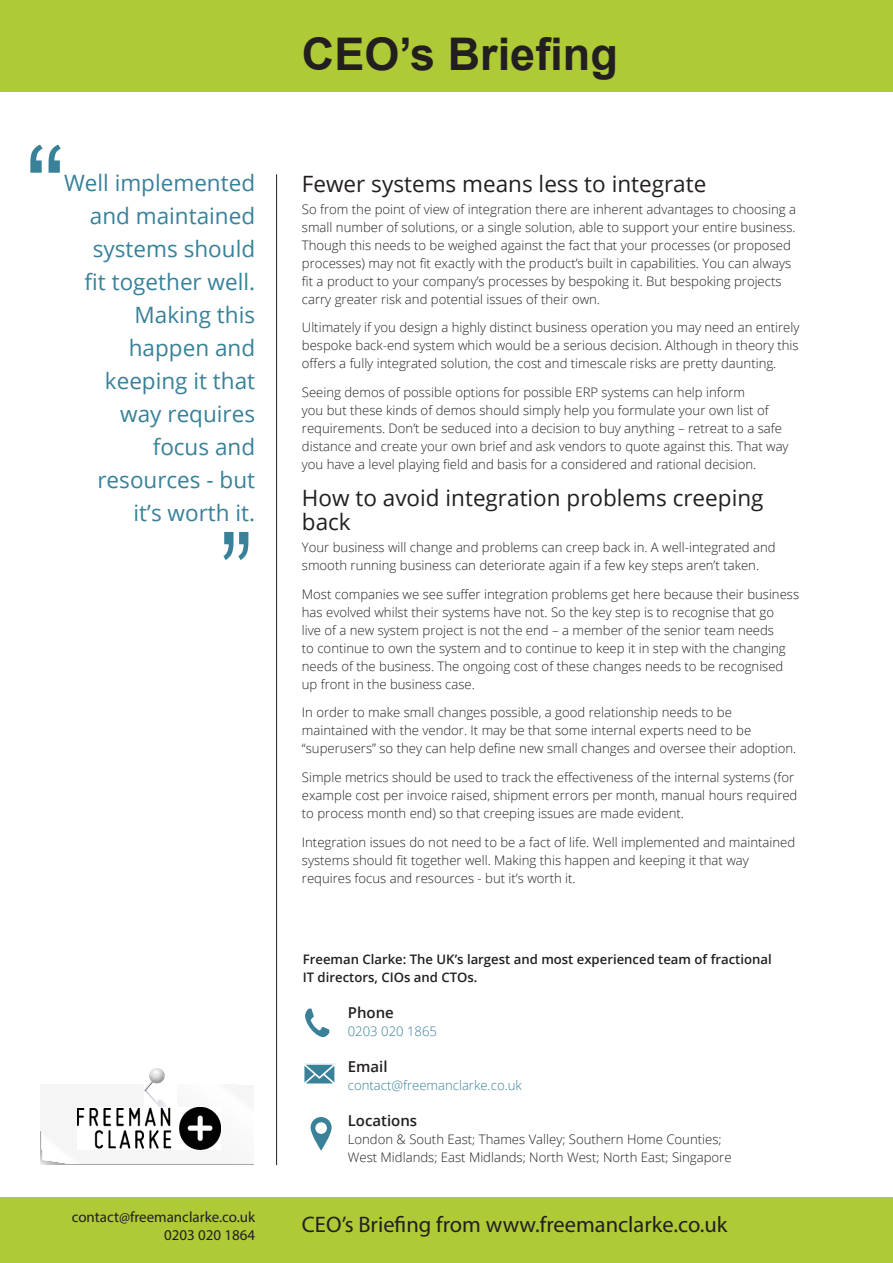
<style>
.page{position:relative;width:893px;height:1263px;background:#fff}
.page>*{position:absolute;margin:0;border:0;box-sizing:border-box;transform-origin:0 0}
.t1{font:120px "Arial";color:#388199}
.t2{font:120px "Arial Narrow";color:#388199}
.t3{font:700 45px "Arial";color:#231f20}
.Pull_quote{font:22.5px/33px "Open Sans";color:#388199;text-align:right}
.Sub_heading{font:22.5px/24px "Open Sans";color:#231f20}
.t4{font:22.5px "Myriad Pro";color:#231f20}
.t5{font:15px/18px "Myriad Pro";color:#231f20;text-align:right}
.body_copy{font:600 15px "Open Sans";color:#231f20}
.body_copy-2{font:300 13.2px/18px "Open Sans";color:#231f20}
.body_copy-3{font:600 13.2px/18px "Open Sans";color:#231f20}
.body_copy-4{font:300 13.2px "Open Sans";color:#388199}
</style>
<div class="page">
<div style="left:0;top:0;width:893px;height:91px;background:#aeca36"></div>
<div style="left:0;top:1197px;width:893px;height:66px;background:#aeca36"></div>
<hr style="left:276px;top:174px;width:1px;height:991px;background:#231f20">
<img style="left:41px;top:1107px;width:212px;height:57px">
<img style="left:144px;top:1069px;width:32px;height:39px">
<img style="left:77px;top:1108px;width:144px;height:41px">
<svg style="left:305px;top:1008px;width:24px;height:29px"></svg>
<svg style="left:311px;top:1117px;width:20px;height:33px"></svg>
<div style="left:315px;top:1122px;width:12px;height:12px;background:#fff;border-radius:50%"></div>
<svg style="left:303px;top:1063px;width:33px;height:21px"></svg>
<h2 class="t3" style="left:302px;top:22px;width:317px">CEO’s Briefing</h2>
<p class="t1" style="left:26px;top:107px;width:41px">“</p>
<p class="Pull_quote" style="left:64px;top:165px;width:193px">Well implemented and maintained systems should<br>fit together well.<br>Making this happen and keeping it that way requires focus and resources - but it’s worth it.</p>
<p class="Sub_heading" style="left:302px;top:171px;width:406px">Fewer systems means less to integrate</p>
<p class="body_copy-2" style="left:302px;top:200px;width:496px">So from the point of view of integration there are inherent advantages to choosing a small number of solutions, or a single solution, able to support your entire business.<br>Though this needs to be weighed against the fact that your processes (or proposed processes) may not fit exactly with the product’s built in capabilities. You can always fit a product to your company’s processes by bespoking it. But bespoking projects carry greater risk and potential issues of their own.</p>
<p class="body_copy-2" style="left:302px;top:318px;width:499px;text-align:justify">Ultimately if you design a highly distinct business operation you may need an entirely bespoke back-end system which would be a serious decision. Although in theory this offers a fully integrated solution, the cost and timescale risks are pretty daunting.</p>
<p class="body_copy-2" style="left:302px;top:383px;width:488px">Seeing demos of possible options for possible ERP systems can help inform<br>you but these kinds of demos should simply help you formulate your own list of requirements. Don’t be seduced into a decision to buy anything – retreat to a safe distance and create your own brief and ask vendors to quote against this. That way you have a level playing field and basis for a considered and rational decision.</p>
<p class="Sub_heading" style="left:302px;top:485px;width:463px">How to avoid integration problems creeping back</p>
<p class="body_copy-2" style="left:302px;top:538px;width:475px">Your business will change and problems can creep back in. A well-integrated and smooth running business can deteriorate again if a few key steps aren’t taken.</p>
<p class="body_copy-2" style="left:302px;top:585px;width:499px">Most companies we see suffer integration problems get here because their business has evolved whilst their systems have not. So the key step is to recognise that go<br>live of a new system project is not the end – a member of the senior team needs<br>to continue to own the system and to continue to keep it in step with the changing needs of the business. The ongoing cost of these changes needs to be recognised up front in the business case.</p>
<p class="body_copy-2" style="left:302px;top:703px;width:496px">In order to make small changes possible, a good relationship needs to be maintained with the vendor. It may be that some internal experts need to be “superusers” so they can help define new small changes and oversee their adoption.</p>
<p class="body_copy-2" style="left:302px;top:768px;width:497px">Simple metrics should be used to track the effectiveness of the internal systems (for example cost per invoice raised, shipment errors per month, manual hours required to process month end) so that creeping issues are made evident.</p>
<p class="body_copy-2" style="left:302px;top:832px;width:495px">Integration issues do not need to be a fact of life. Well implemented and maintained systems should fit together well. Making this happen and keeping it that way requires focus and resources - but it’s worth it.</p>
<p class="t2" style="left:220px;top:487px;width:34px">”</p>
<p class="body_copy-3" style="left:303px;top:950px;width:470px">Freeman Clarke: The UK’s largest and most experienced team of fractional<br>IT directors, CIOs and CTOs.</p>
<p class="body_copy" style="left:348px;top:1002px;width:48px">Phone</p>
<p class="body_copy-4" style="left:348px;top:1022px;width:91px">0203 020 1865</p>
<p class="body_copy" style="left:348px;top:1056px;width:41px">Email</p>
<p class="body_copy-4" style="left:348px;top:1076px;width:176px">contact@freemanclarke.co.uk</p>
<p class="body_copy" style="left:348px;top:1110px;width:71px">Locations</p>
<p class="body_copy-2" style="left:348px;top:1130px;width:385px">London &amp; South East; Thames Valley; Southern Home Counties;<br>West Midlands; East Midlands; North West; North East; Singapore</p>
<p class="t5" style="left:72px;top:1207px;width:185px">contact@freemanclarke.co.uk<br>0203 020 1864</p>
<h3 class="t4" style="left:302px;top:1211px;width:427px">CEO’s Briefing from www.freemanclarke.co.uk</h3>
</div>
